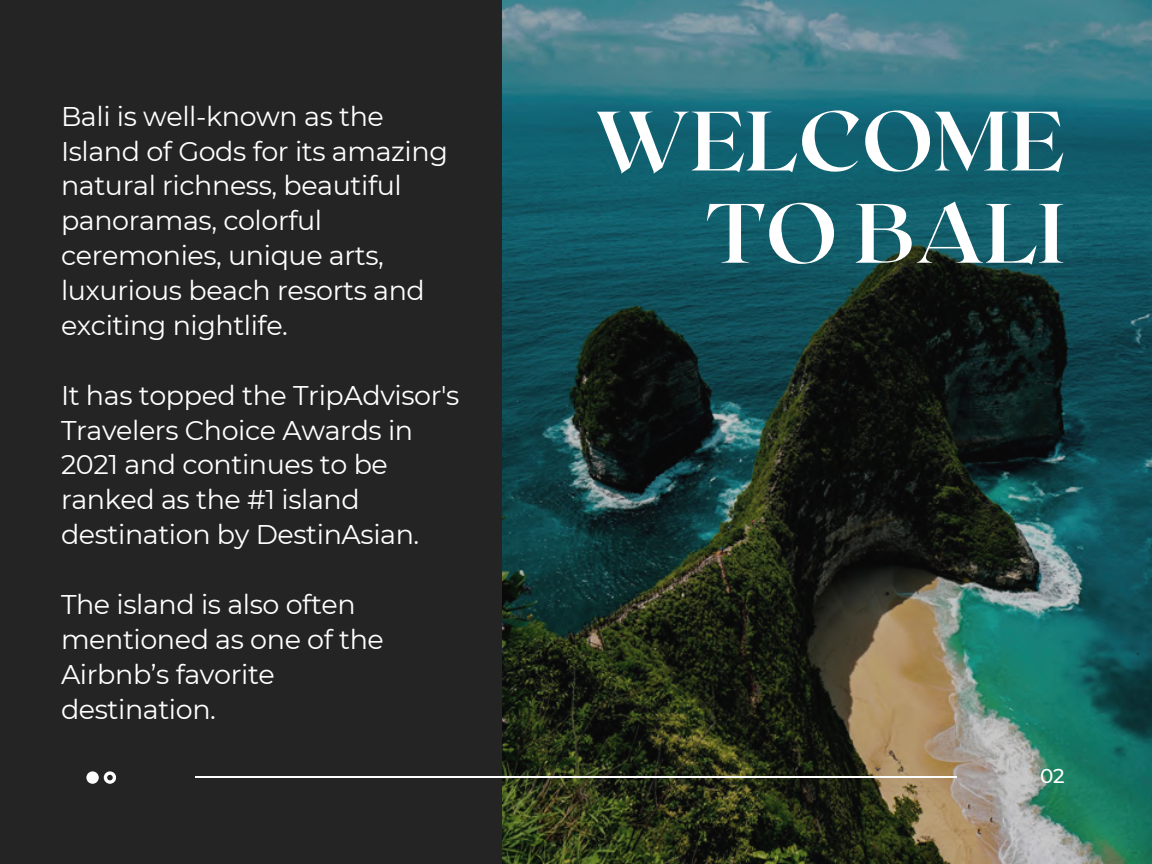
<style>
.page{position:relative;width:1152px;height:864px;background:#242424}
.page>*{position:absolute;margin:0;border:0;box-sizing:border-box;transform-origin:0 0}
.t1{font:700 84px/92.2px "Roxborough CF";color:#fff;text-align:right}
.t2{font:27px/34.8px "Montserrat";letter-spacing:-.015em;color:#fff}
.t3{font:500 19.95px "Montserrat";color:#fff}
</style>
<div class="page">
<svg style="left:104px;top:771px;width:12px;height:13px"></svg>
<svg style="left:86px;top:771px;width:13px;height:13px"></svg>
<img style="left:503px;top:0;width:649px;height:864px">
<hr style="left:195px;top:777px;width:762px;height:1px;background:#fff">
<p class="t2" style="left:61px;top:99px;width:388px">Bali is well-known as the<br>Island of Gods for its amazing natural richness, beautiful panoramas, colorful ceremonies, unique arts, luxurious beach resorts and exciting nightlife.</p>
<p class="t2" style="left:61px;top:378px;width:400px">It has topped the TripAdvisor's<br>Travelers Choice Awards in<br>2021 and continues to be ranked as the #1 island destination by DestinAsian.</p>
<p class="t2" style="left:61px;top:587px;width:324px">The island is also often mentioned as one of the<br>Airbnb’s favorite destination.</p>
<h1 class="t1" style="left:595px;top:91px;width:471px">WELCOME<br>TO BALI</h1>
<p class="t3" style="left:1040px;top:764px;width:26px">02</p>
</div>
